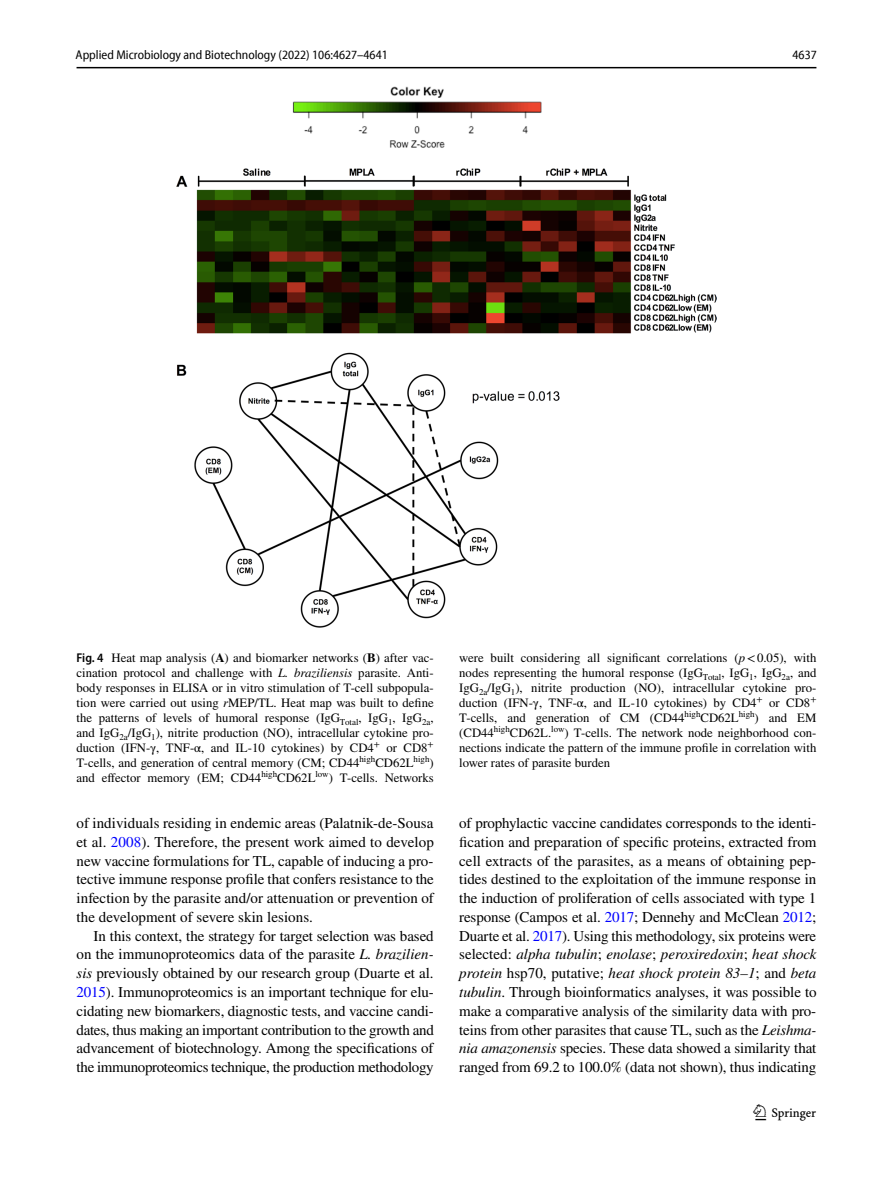
<style>
.page{position:relative;width:893px;height:1187px;background:#fff}
.page>*{position:absolute;margin:0;border:0;box-sizing:border-box;transform-origin:0 0}
.t1{font:22.5px "Springnew Regular 3";color:#000}
.t2{font:15px/18.8px "STIX";letter-spacing:-.01em;color:#000;text-align:justify}
.t3{font:12.75px/15px "STIX";color:#000;text-align:justify}
.t4{font:semi-condensed 12.75px "Myriad Pro Unic";color:#000}
.s1{font-family:"Myriad Pro";font-weight:600;font-stretch:semi-condensed}
.s2{font-weight:700}
.s3{font-style:italic}
.s4{color:#00f}
</style>
<div class="page">
<hr style="left:77px;top:67px;width:739px;height:1px;background:#000">
<img style="left:176px;top:87px;width:540px;height:540px">
<p class="t4" style="left:76px;top:50px;width:314px">Applied Microbiology and Biotechnology (2022) 106:4627–4641</p>
<p class="t4" style="left:792px;top:50px;width:26px">4637</p>
<p class="t3" style="left:77px;top:651px;width:359px"><span class="s1">Fig. 4</span> Heat map analysis (<span class="s2">A</span>) and biomarker networks (<span class="s2">B</span>) after vac&shy;cination protocol and challenge with <span class="s3">L. braziliensis</span> parasite. Anti&shy;body responses in ELISA or in vitro stimulation of T-cell subpopula&shy;tion were carried out using <span class="s3">r</span>MEP/TL. Heat map was built to define the patterns of levels of humoral response (IgG<sub>Total</sub>, IgG<sub>1</sub>, IgG<sub>2a</sub>, and IgG<sub>2a</sub>/IgG<sub>1</sub>), nitrite production (NO), intracellular cytokine pro&shy;duction (IFN-γ, TNF-α, and IL-10 cytokines) by CD4<sup>+</sup> or CD8<sup>+ </sup>T-cells, and generation of central memory (CM; CD44<sup>high</sup>CD62L<sup>high</sup>) and effector memory (EM; CD44<sup>high</sup>CD62L<sup>low</sup>) T-cells. Networks</p>
<p class="t3" style="left:459px;top:651px;width:359px">were built considering all significant correlations (<span class="s3">p</span>&lt;0.05), with nodes representing the humoral response (IgG<sub>Total</sub>, IgG<sub>1</sub>, IgG<sub>2a</sub>, and IgG<sub>2a</sub>/IgG<sub>1</sub>), nitrite production (NO), intracellular cytokine pro&shy;duction (IFN-γ, TNF-α, and IL-10 cytokines) by CD4<sup>+</sup> or CD8<sup>+ </sup>T-cells, and generation of CM (CD44<sup>high</sup>CD62L<sup>high</sup>) and EM (CD44<sup>high</sup>CD62L.<sup>low</sup>) T-cells. The network node neighborhood con&shy;nections indicate the pattern of the immune profile in correlation with lower rates of parasite burden</p>
<p class="t2" style="left:77px;top:814px;width:359px">of individuals residing in endemic areas (Palatnik-de-Sousa et al. <span class="s4">2008</span>). Therefore, the present work aimed to develop new vaccine formulations for TL, capable of inducing a pro&shy;tective immune response profile that confers resistance to the infection by the parasite and/or attenuation or prevention of the development of severe skin lesions.</p>
<p class="t2" style="left:77px;top:927px;width:359px;text-indent:17px">In this context, the strategy for target selection was based on the immunoproteomics data of the parasite <span class="s3">L. brazilien&shy;sis</span> previously obtained by our research group (Duarte et al.<br><span class="s4">2015</span>). Immunoproteomics is an important technique for elu&shy;cidating new biomarkers, diagnostic tests, and vaccine candi&shy;dates, thus making an important contribution to the growth and advancement of biotechnology. Among the specifications of the immunoproteomics technique, the production methodology</p>
<p class="t2" style="left:459px;top:814px;width:359px">of prophylactic vaccine candidates corresponds to the identi&shy;fication and preparation of specific proteins, extracted from cell extracts of the parasites, as a means of obtaining pep&shy;tides destined to the exploitation of the immune response in the induction of proliferation of cells associated with type 1 response (Campos et al. <span class="s4">2017</span>; Dennehy and McClean <span class="s4">2012</span>; Duarte et al. <span class="s4">2017</span>). Using this methodology, six proteins were selected: <span class="s3">alpha tubulin</span>; <span class="s3">enolase</span>; <span class="s3">peroxiredoxin</span>; <span class="s3">heat shock protein</span> hsp70, putative; <span class="s3">heat shock protein 83–1</span>; and <span class="s3">beta tubulin</span>. Through bioinformatics analyses, it was possible to make a comparative analysis of the similarity data with pro&shy;teins from other parasites that cause TL, such as the <span class="s3">Leishma&shy;nia amazonensis</span> species. These data showed a similarity that ranged from 69.2 to 100.0% (data not shown), thus indicating</p>
<h1 class="t1" style="left:755px;top:1104px;width:62px">1 3</h1>
</div>
